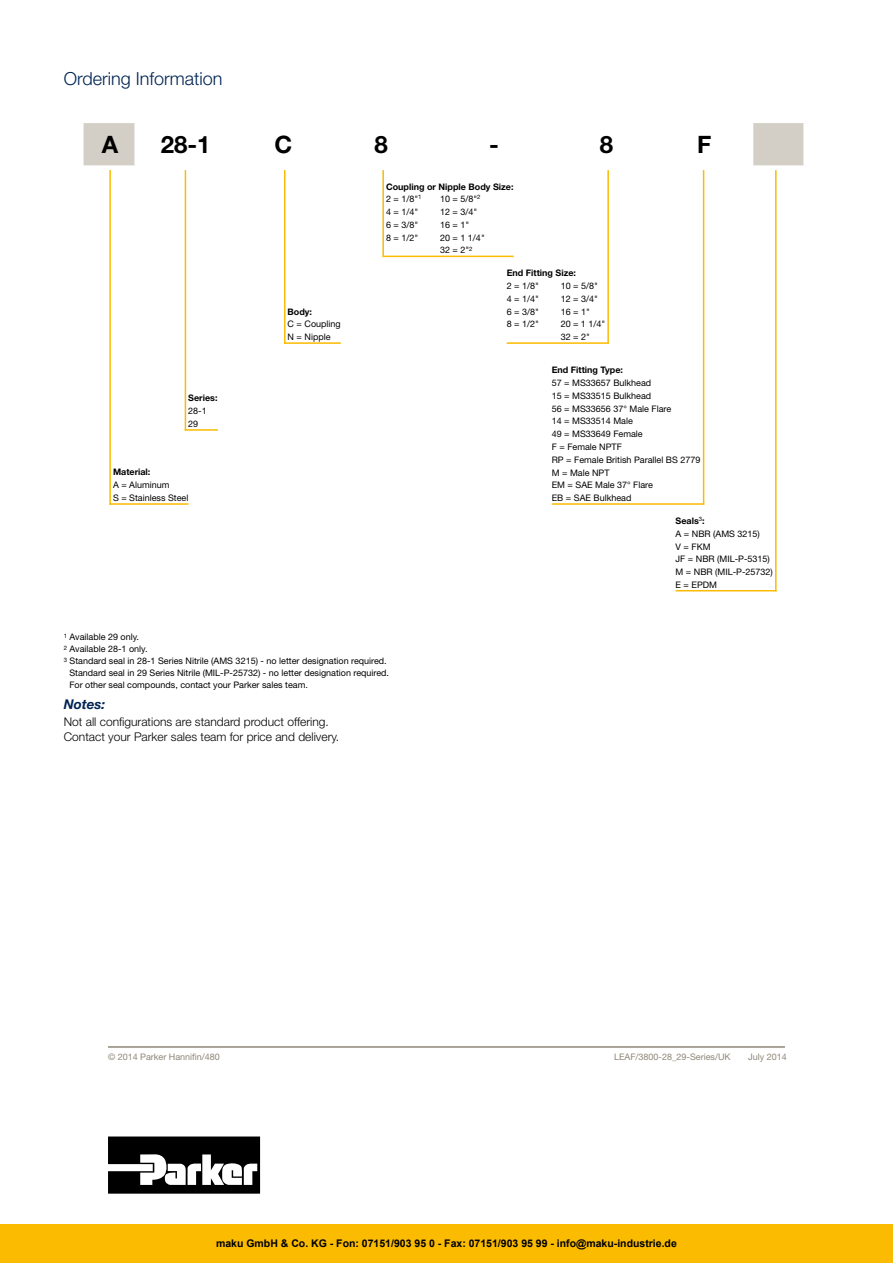
<style>
.page{position:relative;width:893px;height:1263px;background:#fff}
.page>*{position:absolute;margin:0;border:0;box-sizing:border-box;transform-origin:0 0}
.t1{font:700 24px "Helvetica Neue LT Std";color:#000}
.t2{font:300 18px "Helvetica Neue LT Std";color:#002454}
.t3{font:italic 700 13.5px "Helvetica Neue LT Std";color:#002454}
.t4{font:300 12px/15px "Helvetica Neue LT Std";color:#000}
.t5{font:700 10.5px "Arial";color:#000}
.t6{font:9px/12.8px "Helvetica Neue LT Std";color:#000}
.t7{font:700 9px/12.8px "Helvetica Neue LT Std";color:#000}
.t8{font:9px "Helvetica Neue LT Std";color:#8f8678}
.s1{font-weight:400}
.s2{font-weight:700}
</style>
<div class="page">
<svg style="left:108px;top:1136px;width:152px;height:57px"></svg>
<div style="left:0;top:1225px;width:893px;height:38px;background:#fabb00"></div>
<hr style="left:108px;top:1046px;width:677px;height:2px;background:#8f8678">
<svg style="left:84px;top:123px;width:719px;height:43px"></svg>
<div style="left:134px;top:123px;width:5px;height:43px;background:#fff"></div>
<hr style="left:109px;top:170px;width:2px;height:335px;background:#fabb00">
<hr style="left:109px;top:503px;width:80px;height:2px;background:#fabb00">
<hr style="left:676px;top:590px;width:100px;height:1px;background:#fabb00">
<hr style="left:185px;top:170px;width:1px;height:261px;background:#fabb00">
<hr style="left:185px;top:429px;width:33px;height:2px;background:#fabb00">
<hr style="left:284px;top:170px;width:1px;height:174px;background:#fabb00">
<hr style="left:284px;top:342px;width:57px;height:2px;background:#fabb00">
<hr style="left:382px;top:170px;width:2px;height:86px;background:#fabb00">
<hr style="left:382px;top:256px;width:132px;height:1px;background:#fabb00">
<hr style="left:607px;top:170px;width:2px;height:174px;background:#fabb00">
<hr style="left:507px;top:342px;width:102px;height:2px;background:#fabb00">
<hr style="left:703px;top:170px;width:1px;height:335px;background:#fabb00">
<hr style="left:552px;top:503px;width:152px;height:2px;background:#fabb00">
<hr style="left:775px;top:170px;width:2px;height:421px;background:#fabb00">
<h2 class="t2" style="left:64px;top:68px;width:160px">Ordering Information</h2>
<h1 class="t1" style="left:102px;top:129px;width:18px">A</h1>
<h1 class="t1" style="left:161px;top:129px;width:51px">28-1</h1>
<h1 class="t1" style="left:275px;top:129px;width:19px">C</h1>
<h1 class="t1" style="left:375px;top:129px;width:15px">8</h1>
<h1 class="t1" style="left:489px;top:129px;width:11px">-</h1>
<h1 class="t1" style="left:600px;top:129px;width:15px">8</h1>
<h1 class="t1" style="left:697px;top:129px;width:16px">F</h1>
<p class="t7" style="left:386px;top:180px;width:129px">Coupling or Nipple Body Size:<br><span class="s1">2 = 1/8"</span><sup>1</sup></p>
<p class="t6" style="left:440px;top:193px;width:42px">10 = 5/8"<sup>2</sup></p>
<p class="t7" style="left:188px;top:392px;width:31px">Series:</p>
<p class="t6" style="left:188px;top:405px;width:20px">28-1<br>29</p>
<p class="t7" style="left:113px;top:465px;width:39px">Material:</p>
<p class="t6" style="left:113px;top:478px;width:77px">A = Aluminum<br>S = Stainless Steel</p>
<p class="t7" style="left:288px;top:305px;width:26px">Body:</p>
<p class="t6" style="left:288px;top:318px;width:55px">C = Coupling<br>N = Nipple</p>
<p class="t6" style="left:386px;top:205px;width:34px">4 = 1/4"</p>
<p class="t6" style="left:440px;top:205px;width:39px">12 = 3/4"</p>
<p class="t6" style="left:386px;top:218px;width:34px">6 = 3/8"</p>
<p class="t6" style="left:440px;top:218px;width:31px">16 = 1"</p>
<p class="t6" style="left:386px;top:231px;width:34px">8 = 1/2"</p>
<p class="t6" style="left:440px;top:231px;width:46px">20 = 1 1/4"<br>32 = 2"<sup>2</sup></p>
<p class="t6" style="left:64px;top:631px;width:77px"><sup>1</sup> Available 29 only.</p>
<p class="t6" style="left:64px;top:643px;width:85px"><sup>2</sup> Available 28-1 only.</p>
<p class="t6" style="left:64px;top:655px;width:324px"><sup>3</sup> Standard seal in 28-1 Series Nitrile (AMS 3215) - no letter designation required.</p>
<p class="t6" style="left:69px;top:667px;width:321px">Standard seal in 29 Series Nitrile (MIL-P-25732) - no letter designation required.</p>
<p class="t6" style="left:69px;top:679px;width:240px">For other seal compounds, contact your Parker sales team.</p>
<h3 class="t3" style="left:64px;top:696px;width:43px">Notes:</h3>
<h3 class="t4" style="left:64px;top:714px;width:277px">Not all configurations are standard product offering.<br>Contact your Parker sales team for price and delivery.</h3>
<p class="t7" style="left:507px;top:266px;width:71px">End Fitting Size:</p>
<p class="t6" style="left:507px;top:279px;width:34px">2 = 1/8"</p>
<p class="t6" style="left:561px;top:279px;width:39px">10 = 5/8"</p>
<p class="t6" style="left:507px;top:292px;width:34px">4 = 1/4"</p>
<p class="t6" style="left:561px;top:292px;width:39px">12 = 3/4"</p>
<p class="t6" style="left:507px;top:305px;width:34px">6 = 3/8"</p>
<p class="t6" style="left:561px;top:305px;width:31px">16 = 1"</p>
<p class="t6" style="left:507px;top:318px;width:34px">8 = 1/2"</p>
<p class="t6" style="left:561px;top:318px;width:46px">20 = 1 1/4"<br>32 = 2"</p>
<p class="t7" style="left:552px;top:363px;width:73px">End Fitting Type:</p>
<p class="t6" style="left:552px;top:376px;width:150px">57 = MS33657 Bulkhead<br>15 = MS33515 Bulkhead<br>56 = MS33656 37° Male Flare<br>14 = MS33514 Male<br>49 = MS33649 Female<br>F = Female NPTF<br>RP = Female British Parallel BS 2779<br>M = Male NPT<br>EM = SAE Male 37° Flare<br>EB = SAE Bulkhead</p>
<p class="t6" style="left:676px;top:514px;width:99px"><span class="s2">Seals</span><sup>3</sup><span class="s2">:<br></span>A = NBR (AMS 3215)<br>V = FKM<br>JF = NBR (MIL-P-5315)<br>M = NBR (MIL-P-25732)<br>E = EPDM</p>
<p class="t8" style="left:108px;top:1051px;width:113px">© 2014 Parker Hannifin/480</p>
<p class="t8" style="left:614px;top:1051px;width:118px">LEAF/3800-28_29-Series/UK</p>
<p class="t8" style="left:748px;top:1051px;width:40px">July 2014</p>
<p class="t5" style="left:216px;top:1236px;width:462px">maku GmbH &amp; Co. KG - Fon: 07151/903 95 0 - Fax: 07151/903 95 99 - info@maku-industrie.de</p>
</div>
